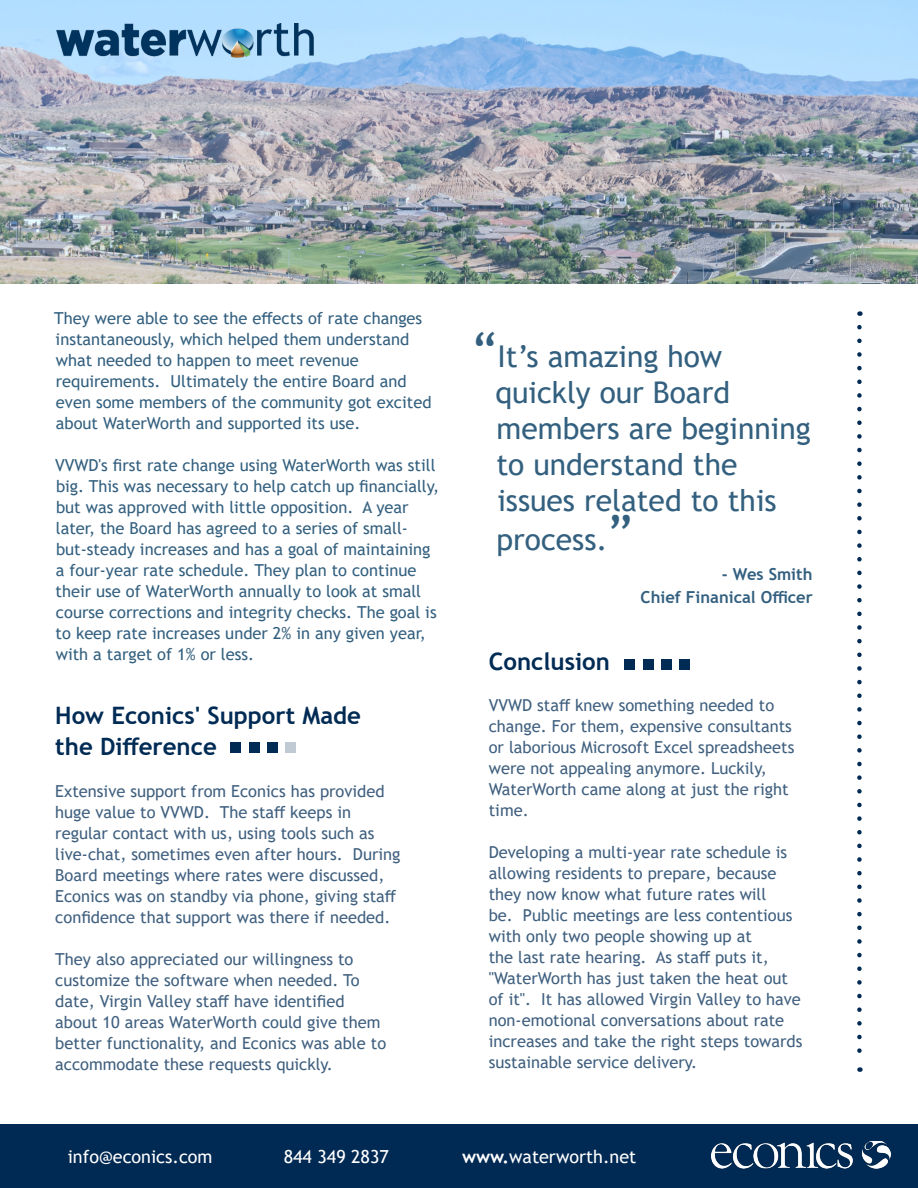
<style>
.page{position:relative;width:918px;height:1188px;background:#fff}
.page>*{position:absolute;margin:0;border:0;box-sizing:border-box;transform-origin:0 0}
.pull_quote_BETTER{font:30px/36px "Trebuchet MS";color:#33607f}
.t1{font:700 24px/31.2px "Trebuchet MS";color:#002b54}
.t2{font:18px "Trebuchet MS";color:#fff}
.t3{font:16.5px/21px "Trebuchet MS";color:#40607f}
.t4{font:16.5px/21px "Trebuchet MS";color:#33607f}
.credit_line{font:700 16.5px "Trebuchet MS";color:#33607f}
.s1{font-size:48px}
.s2{font-weight:700}
</style>
<div class="page">
<div style="left:0;top:1124px;width:918px;height:64px;background:#002953"></div>
<img style="left:712px;top:1141px;width:179px;height:28px">
<div style="left:230px;top:742px;width:11px;height:11px;background:#002953"></div>
<div style="left:249px;top:742px;width:10px;height:11px;background:#002b54"></div>
<div style="left:267px;top:742px;width:11px;height:11px;background:#002b54"></div>
<div style="left:285px;top:742px;width:11px;height:11px;background:#c0cad4"></div>
<div style="left:624px;top:660px;width:11px;height:10px;background:#002953"></div>
<div style="left:643px;top:660px;width:10px;height:10px;background:#002b54"></div>
<div style="left:661px;top:660px;width:11px;height:10px;background:#002b54"></div>
<div style="left:679px;top:660px;width:11px;height:10px;background:#002b54"></div>
<svg style="left:857px;top:327px;width:5px;height:745px"></svg>
<img style="left:0;top:0;width:918px;height:284px">
<img style="left:54px;top:23px;width:261px;height:35px">
<p class="t4" style="left:54px;top:308px;width:379px">They were able to see the effects of rate changes instantaneously, which helped them understand what needed to happen to meet revenue requirements. Ultimately the entire Board and even some members of the community got excited about WaterWorth and supported its use.</p>
<p class="t4" style="left:55px;top:455px;width:385px">VVWD's first rate change using WaterWorth was still big. This was necessary to help catch up financially, but was approved with little opposition. A year later, the Board has agreed to a series of small&shy;but-steady increases and has a goal of maintaining a four-year rate schedule. They plan to continue their use of WaterWorth annually to look at small course corrections and integrity checks. The goal is to keep rate increases under 2% in any given year, with a target of 1% or less.</p>
<p class="t1" style="left:55px;top:700px;width:307px">How Econics' Support Made the Difference</p>
<p class="t3" style="left:55px;top:780px;width:347px">Extensive support from Econics has provided huge value to VVWD. The staff keeps in regular contact with us, using tools such as live-chat, sometimes even after hours. During Board meetings where rates were discussed, Econics was on standby via phone, giving staff confidence that support was there if needed.</p>
<p class="t3" style="left:55px;top:948px;width:332px">They also appreciated our willingness to customize the software when needed. To date, Virgin Valley staff have identified about 10 areas WaterWorth could give them better functionality, and Econics was able to accommodate these requests quickly.</p>
<p class="pull_quote_BETTER" style="left:495px;top:338px;width:317px;text-indent:-23px"><span class="s1">“</span>It’s amazing how quickly our Board members are beginning to understand the issues related to this</p>
<p class="pull_quote_BETTER" style="left:497px;top:521px;width:138px">process.<span class="s1">”</span></p>
<p class="credit_line" style="left:722px;top:563px;width:92px">- Wes Smith</p>
<p class="credit_line" style="left:641px;top:587px;width:174px">Chief Finanical Officer</p>
<p class="t1" style="left:489px;top:646px;width:123px">Conclusion</p>
<p class="t3" style="left:489px;top:695px;width:307px">VVWD staff knew something needed to change. For them, expensive consultants or laborious Microsoft Excel spreadsheets were not appealing anymore. Luckily, WaterWorth came along at just the right time.</p>
<p class="t3" style="left:489px;top:842px;width:315px">Developing a multi-year rate schedule is allowing residents to prepare, because they now know what future rates will<br>be. Public meetings are less contentious with only two people showing up at<br>the last rate hearing. As staff puts it, "WaterWorth has just taken the heat out of it". It has allowed Virgin Valley to have non-emotional conversations about rate increases and take the right steps towards sustainable service delivery.</p>
<p class="t2" style="left:68px;top:1145px;width:146px">info@econics.com</p>
<p class="t2" style="left:284px;top:1145px;width:107px">844 349 2837</p>
<p class="t2" style="left:462px;top:1145px;width:176px"><span class="s2">www.</span>waterworth.net</p>
</div>
